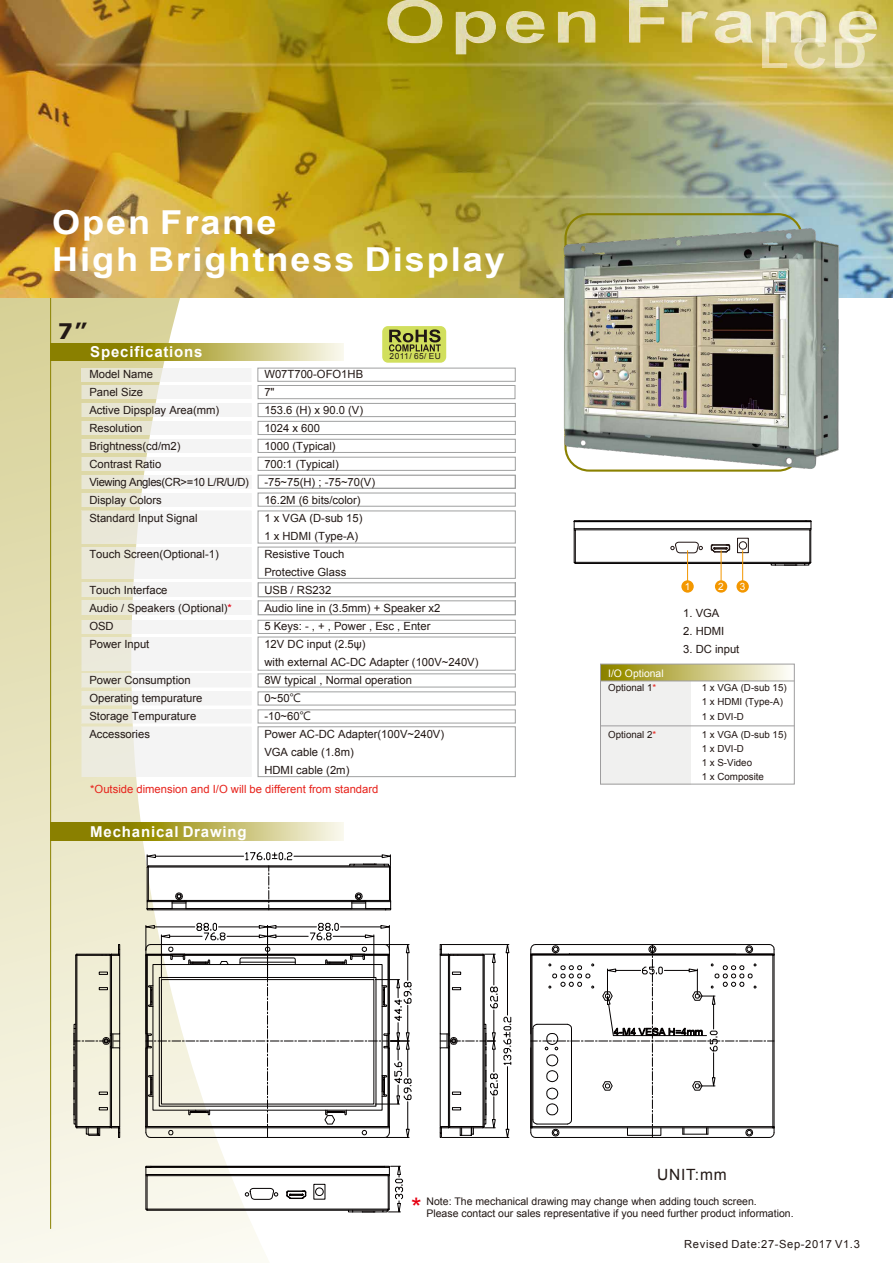
<style>
.page{position:relative;width:893px;height:1263px;background:#fff}
.page>*{position:absolute;margin:0;border:0;box-sizing:border-box;transform-origin:0 0}
.t1{font:700 33px/36.9px "Arial";letter-spacing:.055em;color:#fff;scale:1.09 1}
.t2{font:27px "Arial";color:#e60012}
.t3{font:700 21.45px "Verdana";color:#221815}
.t4{font:15.45px "Arial";letter-spacing:.055em;color:#221815}
.t5{font:700 15px "Arial";letter-spacing:.055em;color:#fff}
.t6{font:11.25px/18px "Arial";color:#221815}
.t7{font:11.25px "Arial";color:#e7211a}
.t8{font:11.1px "Arial";letter-spacing:.055em;color:#221815}
.t9{font:10.5px/12.6px "Arial";color:#221815}
.t10{font:10.35px "Arial";color:#fff}
.t11{font:10.05px "Arial";color:#fff}
.t12{font:9.75px/14.2px "Arial";color:#221714}
.t13{font:8.4px "Arial";letter-spacing:.055em;color:#221815}
.s1{color:#e60012}
.s2{font-family:"Microsoft Jheng Hei"}
.s3{color:#e7211a}
</style>
<div class="page">
<svg style="left:0;top:298px;width:270px;height:965px"></svg>
<img style="left:82px;top:403px;width:170px;height:14px">
<img style="left:82px;top:421px;width:170px;height:13px">
<img style="left:82px;top:439px;width:170px;height:13px">
<img style="left:82px;top:457px;width:170px;height:13px">
<img style="left:82px;top:475px;width:170px;height:13px">
<img style="left:82px;top:493px;width:170px;height:13px">
<img style="left:82px;top:511px;width:170px;height:32px">
<div style="left:258px;top:403px;width:257px;height:14px;border:1px solid #9fa0a0"></div>
<div style="left:258px;top:421px;width:257px;height:14px;border:1px solid #9fa0a0"></div>
<div style="left:258px;top:439px;width:257px;height:14px;border:1px solid #9fa0a0"></div>
<div style="left:258px;top:457px;width:257px;height:13px;border:1px solid #9fa0a0"></div>
<div style="left:258px;top:475px;width:257px;height:13px;border:1px solid #9fa0a0"></div>
<div style="left:258px;top:493px;width:257px;height:13px;border:1px solid #9fa0a0"></div>
<div style="left:258px;top:511px;width:257px;height:32px;border:1px solid #9fa0a0"></div>
<img style="left:82px;top:620px;width:170px;height:13px">
<img style="left:82px;top:637px;width:170px;height:33px">
<img style="left:82px;top:710px;width:170px;height:13px">
<img style="left:82px;top:727px;width:170px;height:50px">
<div style="left:258px;top:620px;width:257px;height:14px;border:1px solid #9fa0a0"></div>
<div style="left:258px;top:637px;width:257px;height:33px;border:1px solid #9fa0a0"></div>
<div style="left:258px;top:710px;width:257px;height:13px;border:1px solid #9fa0a0"></div>
<img style="left:82px;top:674px;width:170px;height:13px">
<div style="left:258px;top:674px;width:257px;height:13px;border:1px solid #9fa0a0"></div>
<img style="left:82px;top:692px;width:170px;height:13px">
<div style="left:258px;top:692px;width:257px;height:13px;border:1px solid #9fa0a0"></div>
<div style="left:258px;top:727px;width:257px;height:50px;border:1px solid #9fa0a0"></div>
<img style="left:82px;top:601px;width:170px;height:14px">
<img style="left:82px;top:583px;width:170px;height:14px">
<svg style="left:258px;top:585px;width:257px;height:30px"></svg>
<div style="left:258px;top:583px;width:257px;height:14px;border:1px solid #9fa0a0"></div>
<img style="left:82px;top:547px;width:170px;height:31px">
<div style="left:258px;top:547px;width:257px;height:31px;border:1px solid #9fa0a0"></div>
<img style="left:82px;top:385px;width:170px;height:14px">
<div style="left:258px;top:385px;width:257px;height:14px;border:1px solid #9fa0a0"></div>
<hr style="left:50px;top:285px;width:1px;height:944px;background:#8a8100">
<img style="left:0;top:0;width:893px;height:298px">
<img style="left:387px;top:0;width:490px;height:43px">
<img style="left:762px;top:38px;width:103px;height:31px">
<svg style="left:51px;top:343px;width:292px;height:17px;background:#b5ad51"></svg>
<svg style="left:51px;top:823px;width:292px;height:17px;background:#b5ad51"></svg>
<div style="left:382px;top:326px;width:64px;height:37px;background:#d1df5d;border-radius:6px"></div>
<svg style="left:389px;top:329px;width:52px;height:23px"></svg>
<svg style="left:73px;top:944px;width:48px;height:194px;background:#c7c5b4"></svg>
<svg style="left:142px;top:923px;width:270px;height:218px"></svg>
<svg style="left:530px;top:944px;width:245px;height:194px"></svg>
<svg style="left:143px;top:851px;width:249px;height:59px"></svg>
<svg style="left:439px;top:944px;width:73px;height:194px"></svg>
<div style="left:147px;top:1209px;width:242px;height:1px;border:1px solid #040000"></div>
<div style="left:147px;top:1175px;width:242px;height:34px;border:1px solid #040000"></div>
<div style="left:151px;top:1166px;width:234px;height:1px;border:1px solid #040000"></div>
<svg style="left:145px;top:1165px;width:6px;height:3px"></svg>
<div style="left:146px;top:1167px;width:244px;height:8px;border:1px solid #040000"></div>
<svg style="left:145px;top:1174px;width:3px;height:37px"></svg>
<svg style="left:348px;top:1165px;width:55px;height:48px"></svg>
<svg style="left:245px;top:1188px;width:33px;height:12px"></svg>
<svg style="left:286px;top:1190px;width:21px;height:9px"></svg>
<div style="left:314px;top:1184px;width:11px;height:15px;border:1px solid #040000"></div>
<div style="left:315px;top:1187px;width:9px;height:9px;border:1px solid #040000;border-radius:50%"></div>
<img style="left:260px;top:370px;width:10px;height:9px">
<div style="left:258px;top:368px;width:257px;height:13px;border:1px solid #9fa0a0"></div>
<img style="left:82px;top:368px;width:170px;height:13px">
<div style="left:575px;top:562px;width:235px;height:2px;border:1px solid #040000"></div>
<div style="left:575px;top:529px;width:235px;height:34px;border:1px solid #040000"></div>
<div style="left:579px;top:520px;width:227px;height:2px;border:1px solid #040000"></div>
<div style="left:574px;top:521px;width:237px;height:8px;border:1px solid #040000"></div>
<svg style="left:573px;top:529px;width:3px;height:35px"></svg>
<svg style="left:770px;top:528px;width:42px;height:38px"></svg>
<svg style="left:670px;top:542px;width:33px;height:11px"></svg>
<svg style="left:711px;top:544px;width:19px;height:9px"></svg>
<div style="left:737px;top:538px;width:12px;height:15px;border:1px solid #221614"></div>
<div style="left:739px;top:541px;width:8px;height:8px;border:1px solid #221614;border-radius:50%"></div>
<hr style="left:687px;top:551px;width:1px;height:35px;background:#f39700">
<svg style="left:681px;top:580px;width:13px;height:13px"></svg>
<hr style="left:721px;top:551px;width:1px;height:35px;background:#f39700">
<div style="left:715px;top:580px;width:12px;height:13px;background:#f39700;border-radius:50%"></div>
<hr style="left:742px;top:551px;width:1px;height:35px;background:#f39700">
<div style="left:736px;top:580px;width:13px;height:13px;background:#f39700;border-radius:50%"></div>
<img style="left:558px;top:224px;width:289px;height:248px">
<div style="left:600px;top:664px;width:194px;height:17px;background:linear-gradient(to right,#8d8100,#fffffd)"></div>
<div style="left:600px;top:664px;width:194px;height:120px;border:1px solid #9e9d9e"></div>
<hr style="left:600px;top:726px;width:194px;height:1px;background:#9e9d9e">
<hr style="left:600px;top:681px;width:194px;height:1px;background:#9e9d9e">
<h1 class="t1" style="left:52px;top:205px;width:417px">Open Frame<br>High Brightness Display</h1>
<h3 class="t3" style="left:58px;top:316px;width:31px">7”</h3>
<h3 class="t5" style="left:90px;top:342px;width:114px">Specifications</h3>
<p class="t6" style="left:89px;top:365px;width:161px">Model Name<br>Panel Size<br>Active Dipsplay Area(mm)<br>Resolution<br>Brightness(cd/m2)<br>Contrast Ratio<br>Viewing Angles(CR&gt;=10 L/R/U/D)<br>Display Colors<br>Standard Input Signal</p>
<p class="t6" style="left:89px;top:545px;width:131px">Touch Screen(Optional-1)</p>
<p class="t6" style="left:89px;top:581px;width:144px">Touch Interface<br>Audio / Speakers (Optional)<span class="s1">*<br></span>OSD<br>Power Input</p>
<p class="t6" style="left:89px;top:671px;width:115px">Power Consumption<br>Operating tempurature<br>Storage Tempurature<br>Accessories</p>
<p class="t13" style="left:390px;top:350px;width:53px">2011/ 65/ EU</p>
<p class="t6" style="left:264px;top:365px;width:216px">W07T700-OFO1HB<br>7"<br>153.6 (H) x 90.0 (V)<br>1024 x 600<br>1000 (Typical)<br>700:1 (Typical)<br>-75~75(H) ; -75~70(V)<br>16.2M (6 bits/color)<br>1 x VGA (D-sub 15)<br>1 x HDMI (Type-A)<br>Resistive Touch<br>Protective Glass<br>USB / RS232<br>Audio line in (3.5mm) + Speaker x2<br>5 Keys: - , + , Power , Esc , Enter<br>12V DC input (2.5ψ)<br>with external AC-DC Adapter (100V~240V)<br>8W typical , Normal operation<br>0~50<span class="s2">℃<br></span>-10~60<span class="s2">℃<br></span>Power AC-DC Adapter(100V~240V)<br>VGA cable (1.8m)<br>HDMI cable (2m)</p>
<p class="t7" style="left:90px;top:782px;width:290px">*Outside dimension and I/O will be different from standard</p>
<h3 class="t5" style="left:90px;top:821px;width:158px">Mechanical Drawing</h3>
<p class="t11" style="left:685px;top:580px;width:7px">1</p>
<p class="t11" style="left:718px;top:580px;width:7px">2</p>
<p class="t11" style="left:740px;top:580px;width:7px">3</p>
<p class="t6" style="left:683px;top:604px;width:38px">1. VGA</p>
<p class="t6" style="left:683px;top:622px;width:43px">2. HDMI</p>
<p class="t6" style="left:683px;top:640px;width:58px">3. DC input</p>
<p class="t10" style="left:608px;top:666px;width:57px">I/O Optional</p>
<p class="t12" style="left:608px;top:680px;width:50px">Optional 1<span class="s3">*</span></p>
<p class="t12" style="left:702px;top:680px;width:86px">1 x VGA (D-sub 15)<br>1 x HDMI (Type-A)<br>1 x DVI-D</p>
<p class="t12" style="left:608px;top:727px;width:50px">Optional 2<span class="s3">*</span></p>
<p class="t12" style="left:702px;top:727px;width:86px">1 x VGA (D-sub 15)<br>1 x DVI-D<br>1 x S-Video<br>1 x Composite</p>
<h3 class="t4" style="left:657px;top:1164px;width:71px">UNIT:mm</h3>
<h2 class="t2" style="left:411px;top:1190px;width:12px">*</h2>
<p class="t9" style="left:426px;top:1195px;width:369px">Note: The mechanical drawing may change when adding touch screen.<br>Please contact our sales representative if you need further product information.</p>
<p class="t8" style="left:684px;top:1237px;width:177px">Revised Date:27-Sep-2017 V1.3</p>
</div>
